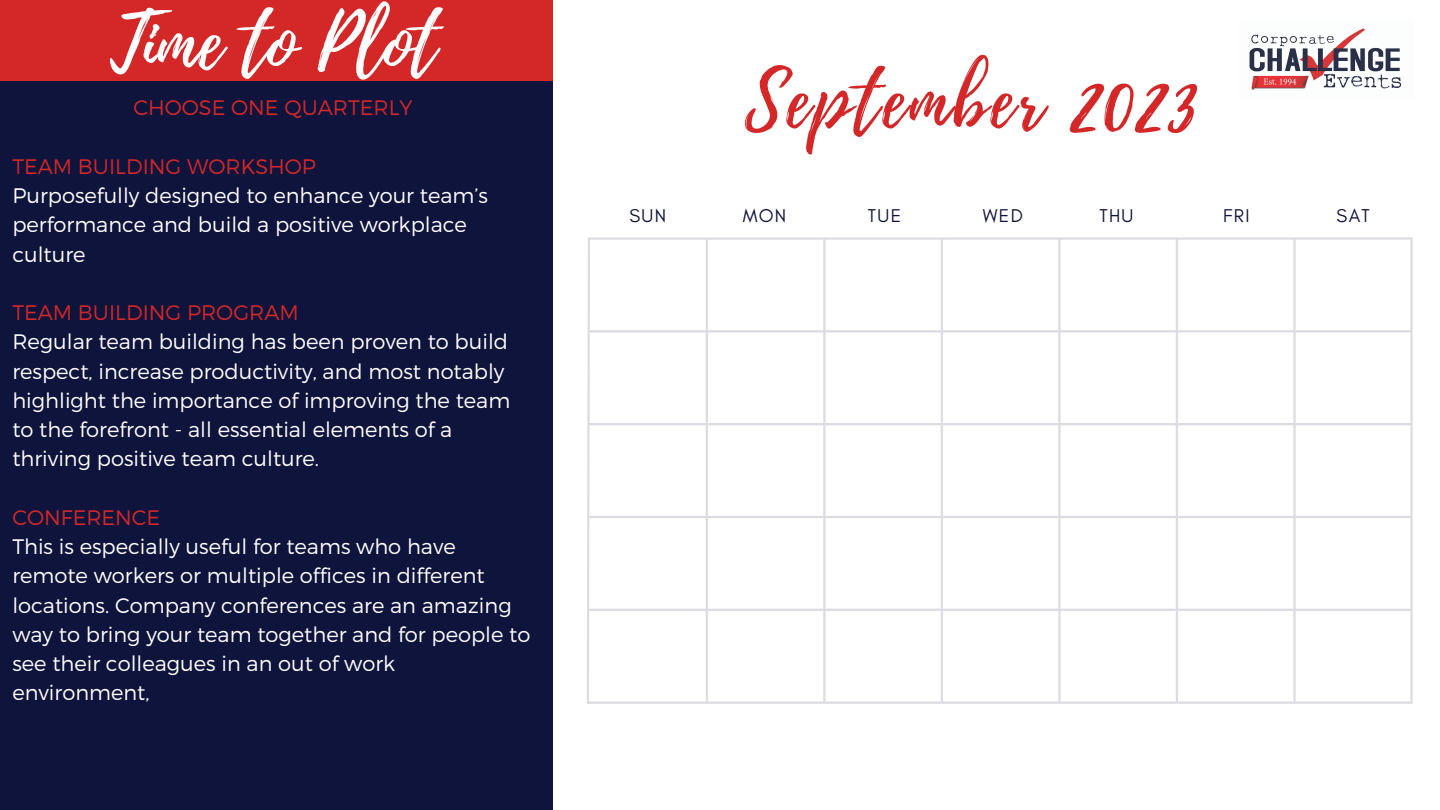
<style>
.page{position:relative;width:1440px;height:810px;background:#fff}
.page>*{position:absolute;margin:0;border:0;box-sizing:border-box;transform-origin:0 0}
.t1{font:76px "Playlist Script";color:#fff}
.t2{font:75.5px "Playlist Script";letter-spacing:.05em;color:#d32728}
.t3{font:300 21px/29.2px "Montserrat";color:#fff}
.t4{font:300 21px "Montserrat";color:#d32728}
.t5{font:18.9px "Glacial Indifference";letter-spacing:.07em;color:#0e143b}
</style>
<div class="page">
<img style="left:1249px;top:28px;width:153px;height:62px">
<svg style="left:587px;top:237px;width:826px;height:467px"></svg>
<div style="left:0;top:0;width:553px;height:810px;background:#0e143b"></div>
<div style="left:0;top:0;width:553px;height:81px;background:#d32728"></div>
<p class="t1" style="left:110px;top:-11px;width:328px">Time to Plot</p>
<p class="t4" style="left:133px;top:94px;width:281px">CHOOSE ONE QUARTERLY</p>
<p class="t4" style="left:12px;top:153px;width:305px">TEAM BUILDING WORKSHOP</p>
<p class="t3" style="left:12px;top:180px;width:477px">Purposefully designed to enhance your team’s performance and build a positive workplace culture</p>
<p class="t4" style="left:12px;top:299px;width:288px">TEAM BUILDING PROGRAM</p>
<p class="t3" style="left:12px;top:326px;width:499px">Regular team building has been proven to build respect, increase productivity, and most notably highlight the importance of improving the team to the forefront - all essential elements of a thriving positive team culture.</p>
<p class="t4" style="left:12px;top:504px;width:149px">CONFERENCE</p>
<p class="t3" style="left:12px;top:531px;width:519px">This is especially useful for teams who have remote workers or multiple offices in different locations. Company conferences are an amazing way to bring your team together and for people to see their colleagues in an out of work environment,</p>
<p class="t2" style="left:745px;top:47px;width:453px">September 2023</p>
<p class="t5" style="left:629px;top:204px;width:38px">SUN</p>
<p class="t5" style="left:743px;top:204px;width:45px">MON</p>
<p class="t5" style="left:868px;top:204px;width:35px">TUE</p>
<p class="t5" style="left:983px;top:204px;width:42px">WED</p>
<p class="t5" style="left:1099px;top:204px;width:36px">THU</p>
<p class="t5" style="left:1223px;top:204px;width:28px">FRI</p>
<p class="t5" style="left:1337px;top:204px;width:35px">SAT</p>
</div>
